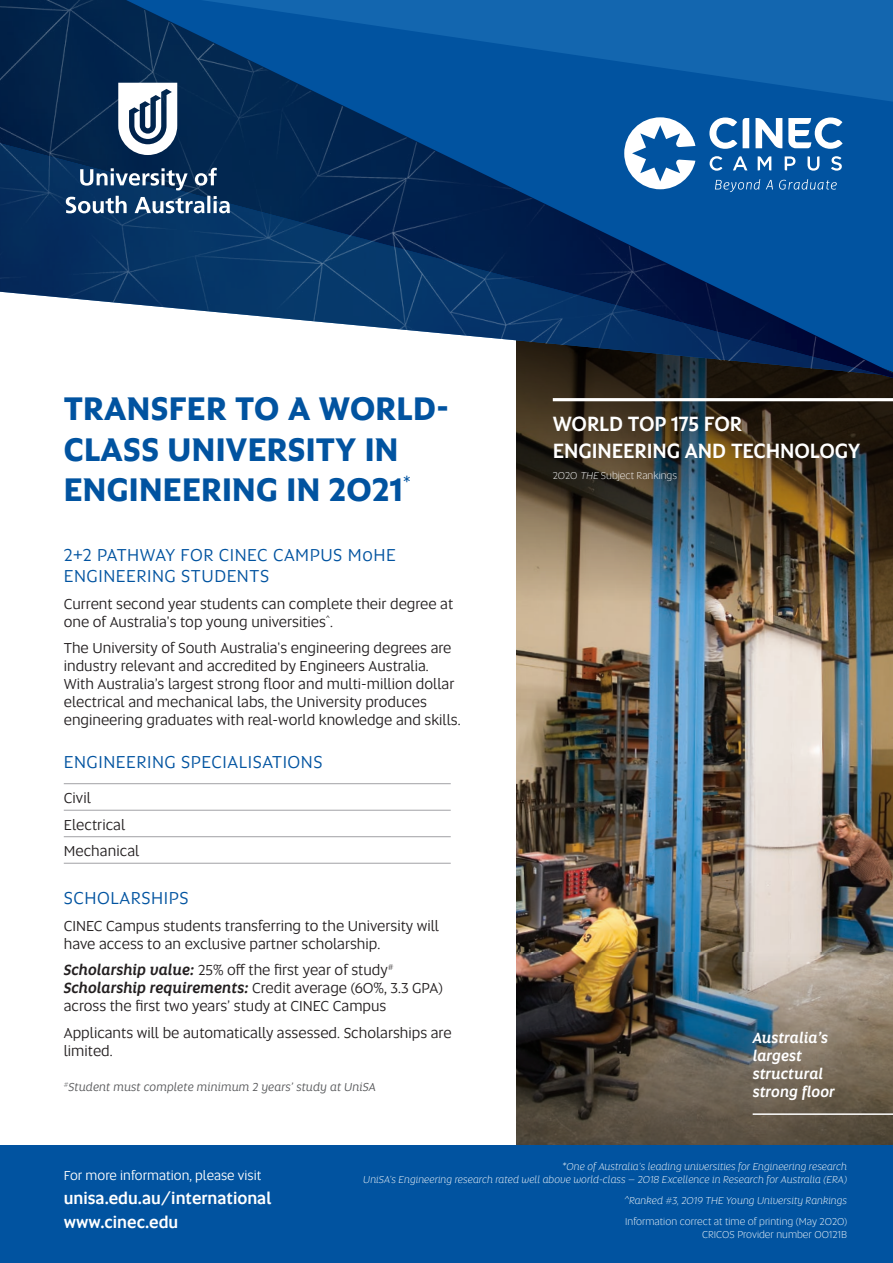
<style>
.page{position:relative;width:893px;height:1263px;background:#fff}
.page>*{position:absolute;margin:0;border:0;box-sizing:border-box;transform-origin:0 0}
.Degree_italics{font:700 33px/40.5px "Altis Uni SA";letter-spacing:.01em;color:#0153a0}
.KSP_level1{font:500 21px/27px "Altis Uni SA";letter-spacing:-.005em;color:#fff}
.Heading_1{font:18px/21.6px "Altis Uni SA";letter-spacing:.03em;color:#0153a0}
.Body{font:500 16.5px "Altis Uni SA";color:#fff}
.Body-2{font:15px/18px "Altis Uni SA";color:#231f20}
.Body-3{font:italic 500 15px/18px "Altis Uni SA";color:#fff}
.Programs{font:15px "Altis Uni SA";letter-spacing:.005em;color:#231f20}
.Body-4{font:13.5px "Altis Uni SA";color:#fff}
.URL{font:italic 12px "Altis Uni SA";letter-spacing:.005em;color:#57585a}
.Body_note{font:italic 300 10.5px/12.6px "Altis Uni SA";color:#fff;text-align:right}
.Body-5{font:300 10.5px/12.6px "Altis Uni SA";color:#fff;text-align:right}
.qualifier{font:300 10.5px "Altis Uni SA";color:#fff}
.s1{font-weight:500;font-style:italic}
.s2{font-style:italic}
</style>
<div class="page">
<img style="left:517px;top:601px;width:376px;height:351px">
<img style="left:517px;top:952px;width:376px;height:194px">
<hr style="left:753px;top:1113px;width:140px;height:2px;background:#fff">
<img style="left:517px;top:378px;width:376px;height:223px">
<hr style="left:553px;top:398px;width:340px;height:3px;background:#fff">
<div style="left:0;top:1146px;width:893px;height:117px;background:#0153a0"></div>
<img style="left:0;top:0;width:893px;height:377px">
<svg style="left:66px;top:196px;width:164px;height:17px"></svg>
<svg style="left:80px;top:168px;width:137px;height:22px"></svg>
<svg style="left:118px;top:83px;width:59px;height:72px"></svg>
<svg style="left:624px;top:117px;width:71px;height:72px"></svg>
<svg style="left:710px;top:156px;width:12px;height:15px"></svg>
<svg style="left:733px;top:156px;width:14px;height:14px"></svg>
<svg style="left:758px;top:156px;width:13px;height:14px"></svg>
<svg style="left:785px;top:156px;width:10px;height:14px"></svg>
<svg style="left:807px;top:156px;width:12px;height:15px"></svg>
<svg style="left:831px;top:156px;width:11px;height:15px"></svg>
<svg style="left:743px;top:118px;width:6px;height:30px"></svg>
<svg style="left:755px;top:118px;width:27px;height:30px"></svg>
<svg style="left:788px;top:117px;width:55px;height:32px"></svg>
<svg style="left:715px;top:179px;width:45px;height:13px"></svg>
<svg style="left:766px;top:180px;width:7px;height:9px"></svg>
<svg style="left:779px;top:179px;width:58px;height:11px"></svg>
<svg style="left:709px;top:117px;width:28px;height:32px"></svg>
<hr style="left:64px;top:783px;width:387px;height:1px;background:#a1a1a5">
<hr style="left:64px;top:810px;width:387px;height:1px;background:#a1a1a5">
<hr style="left:64px;top:836px;width:387px;height:1px;background:#a1a1a5">
<hr style="left:64px;top:863px;width:387px;height:1px;background:#a1a1a5">
<p class="Degree_italics" style="left:64px;top:387px;width:387px">TRANSFER TO A WORLD-<br>CLASS UNIVERSITY IN<br>ENGINEERING IN 2021<sup>*</sup></p>
<p class="Heading_1" style="left:64px;top:543px;width:334px">2+2 PATHWAY FOR CINEC CAMPUS MoHE<br>ENGINEERING STUDENTS</p>
<p class="Body-2" style="left:64px;top:594px;width:391px">Current second year students can complete their degree at one of Australia's top young universities<sup>^</sup>.</p>
<p class="Body-2" style="left:64px;top:638px;width:398px">The University of South Australia's engineering degrees are industry relevant and accredited by Engineers Australia.<br>With Australia’s largest strong floor and multi-million dollar electrical and mechanical labs, the University produces engineering graduates with real-world knowledge and skills.</p>
<p class="Heading_1" style="left:64px;top:750px;width:260px">ENGINEERING SPECIALISATIONS</p>
<p class="Programs" style="left:64px;top:787px;width:29px">Civil</p>
<p class="Programs" style="left:64px;top:814px;width:63px">Electrical</p>
<p class="Programs" style="left:64px;top:840px;width:77px">Mechanical</p>
<p class="Heading_1" style="left:64px;top:886px;width:126px">SCHOLARSHIPS</p>
<p class="Body-2" style="left:64px;top:916px;width:377px">CINEC Campus students transferring to the University will have access to an exclusive partner scholarship.</p>
<p class="Body-2" style="left:64px;top:960px;width:381px"><span class="s1">Scholarship value:</span> 25% off the first year of study<sup>#<br></sup><span class="s1">Scholarship requirements:</span> Credit average (60%, 3.3 GPA) across the first two years’ study at CINEC Campus</p>
<p class="Body-2" style="left:64px;top:1023px;width:389px">Applicants will be automatically assessed. Scholarships are limited.</p>
<p class="URL" style="left:64px;top:1079px;width:314px"><sup>#</sup>Student must complete minimum 2 years’ study at UniSA</p>
<p class="KSP_level1" style="left:553px;top:409px;width:309px">WORLD TOP 175 FOR<br>ENGINEERING AND TECHNOLOGY</p>
<p class="qualifier" style="left:553px;top:469px;width:126px">2020 <span class="s2">THE</span> Subject Rankings</p>
<p class="Body-3" style="left:753px;top:1028px;width:84px">Australia’s largest structural strong floor</p>
<p class="Body-4" style="left:64px;top:1166px;width:199px">For more information, please visit</p>
<p class="Body" style="left:64px;top:1186px;width:209px">unisa.edu.au/international</p>
<p class="Body" style="left:64px;top:1210px;width:116px">www.cinec.edu</p>
<p class="Body_note" style="left:363px;top:1160px;width:485px">*One of Australia’s leading universities for Engineering research<br>UniSA’s Engineering research rated well above world-class – 2018 Excellence in Research for Australia (ERA)</p>
<p class="Body_note" style="left:624px;top:1194px;width:225px">^Ranked #3, 2019 THE Young University Rankings</p>
<p class="Body-5" style="left:625px;top:1215px;width:223px">Information correct at time of printing (May 2020)<br>CRICOS Provider number 00121B</p>
</div>
